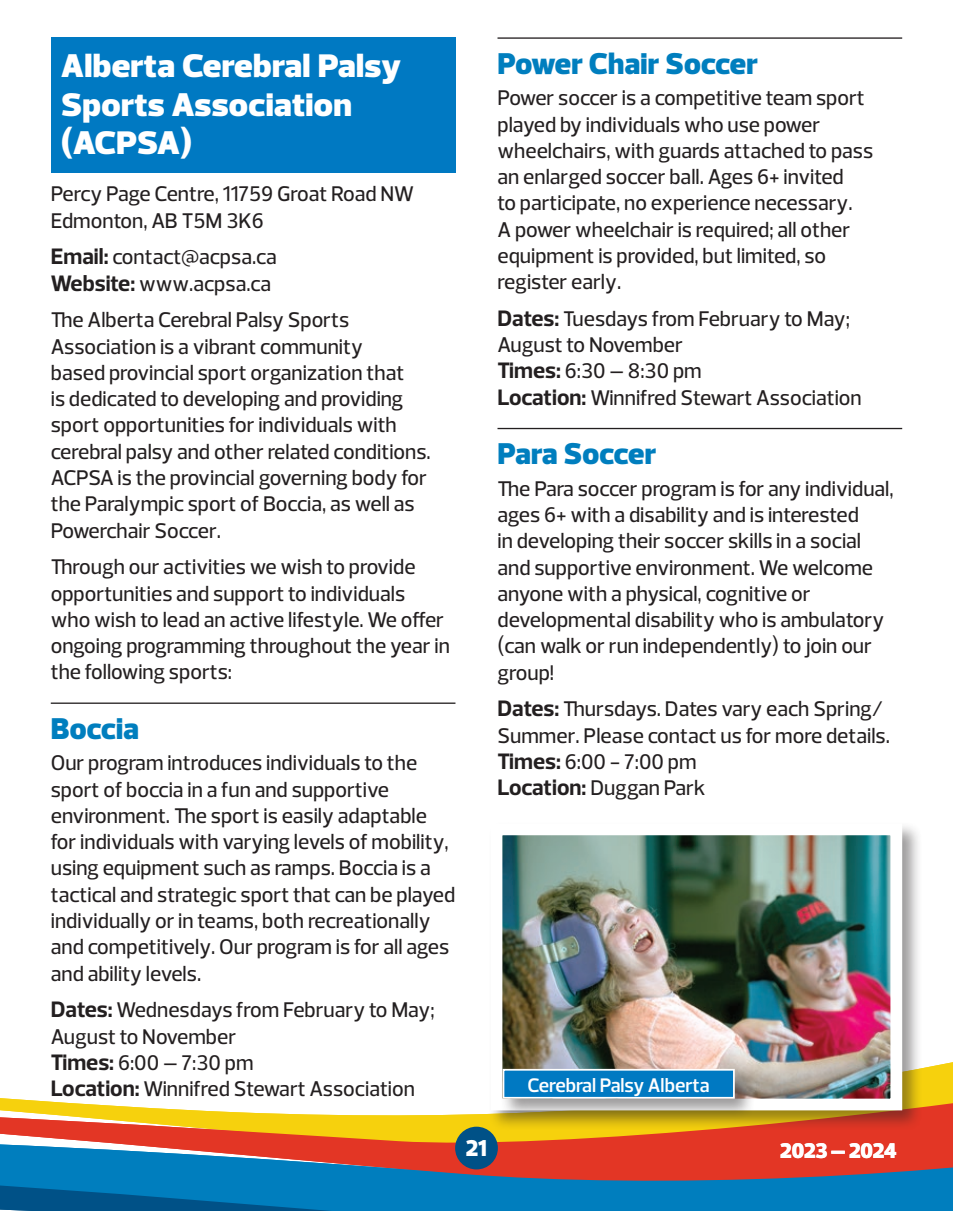
<style>
.page{position:relative;width:953px;height:1211px;background:#fff}
.page>*{position:absolute;margin:0;border:0;box-sizing:border-box;transform-origin:0 0}
.t1{font:900 33.25px/38.5px "Prelo";letter-spacing:.01em;color:#fff;scale:1.05 1}
.t2{font:900 30.62px "Prelo";letter-spacing:.01em;color:#007ebe}
.t3{font:900 23.28px "Prelo";color:#fff}
.t4{font:500 21.7px/26.2px "Prelo";color:#231f20}
.t5{font:900 21.7px "Prelo";letter-spacing:-.01em;color:#fff}
.t6{font:600 19.95px "Prelo";color:#fff}
.s1{font-weight:700;font-size:22.75px}
</style>
<div class="page">
<svg style="left:0;top:1074px;width:952px;height:47px"></svg>
<svg style="left:0;top:1121px;width:952px;height:89px;background:#706873"></svg>
<div style="left:455px;top:1126px;width:43px;height:43px;background:#005187;border-radius:50%"></div>
<div style="left:51px;top:37px;width:404px;height:136px;background:#0079c2"></div>
<hr style="left:51px;top:702px;width:404px;height:2px;background:#231f20">
<hr style="left:497px;top:37px;width:405px;height:2px;background:#231f20">
<hr style="left:497px;top:428px;width:405px;height:1px;background:#231f20">
<div style="left:487px;top:820px;width:435px;height:311px;background:#231f20;opacity:.45"></div>
<img style="left:503px;top:836px;width:386px;height:261px">
<div style="left:490px;top:823px;width:412px;height:287px;border:12px solid #fff"></div>
<div style="left:499px;top:1065px;width:256px;height:54px;background:#231f20;opacity:.45"></div>
<div style="left:503px;top:1069px;width:230px;height:28px;background:#0079c2"></div>
<div style="left:502px;top:1068px;width:232px;height:30px;border:2px solid #fff"></div>
<h1 class="t1" style="left:61px;top:47px;width:325px">Alberta Cerebral Palsy<br>Sports Association (ACPSA)</h1>
<p class="t4" style="left:51px;top:181px;width:364px">Percy Page Centre, 11759 Groat Road NW<br>Edmonton, AB T5M 3K6</p>
<p class="t4" style="left:51px;top:244px;width:227px"><span class="s1">Email:</span> contact@acpsa.ca<br><span class="s1">Website:</span> www.acpsa.ca</p>
<p class="t4" style="left:51px;top:307px;width:381px">The Alberta Cerebral Palsy Sports Association is a vibrant community<br>based provincial sport organization that<br>is dedicated to developing and providing sport opportunities for individuals with cerebral palsy and other related conditions.<br>ACPSA is the provincial governing body for the Paralympic sport of Boccia, as well as Powerchair Soccer.</p>
<p class="t4" style="left:51px;top:554px;width:400px">Through our activities we wish to provide opportunities and support to individuals who wish to lead an active lifestyle. We offer ongoing programming throughout the year in the following sports:</p>
<h2 class="t2" style="left:51px;top:709px;width:90px">Boccia</h2>
<p class="t4" style="left:51px;top:750px;width:406px">Our program introduces individuals to the sport of boccia in a fun and supportive environment. The sport is easily adaptable for individuals with varying levels of mobility, using equipment such as ramps. Boccia is a tactical and strategic sport that can be played individually or in teams, both recreationally and competitively. Our program is for all ages and ability levels.</p>
<p class="t4" style="left:51px;top:996px;width:385px"><span class="s1">Dates:</span> Wednesdays from February to May;<br>August to November<br><span class="s1">Times:</span> 6:00 – 7:30 pm<br><span class="s1">Location:</span> Winnifred Stewart Association</p>
<h2 class="t2" style="left:497px;top:45px;width:262px">Power Chair Soccer</h2>
<p class="t4" style="left:497px;top:85px;width:377px">Power soccer is a competitive team sport played by individuals who use power wheelchairs, with guards attached to pass an enlarged soccer ball. Ages 6+ invited<br>to participate, no experience necessary.<br>A power wheelchair is required; all other equipment is provided, but limited, so register early.</p>
<p class="t4" style="left:497px;top:305px;width:366px"><span class="s1">Dates:</span> Tuesdays from February to May;<br>August to November<br><span class="s1">Times:</span> 6:30 – 8:30 pm<br><span class="s1">Location:</span> Winnifred Stewart Association</p>
<h2 class="t2" style="left:497px;top:435px;width:160px">Para Soccer</h2>
<p class="t4" style="left:497px;top:475px;width:398px">The Para soccer program is for any individual, ages 6+ with a disability and is interested<br>in developing their soccer skills in a social and supportive environment. We welcome anyone with a physical, cognitive or developmental disability who is ambulatory (can walk or run independently) to join our group!</p>
<p class="t4" style="left:497px;top:696px;width:394px"><span class="s1">Dates:</span> Thursdays. Dates vary each Spring/<br>Summer. Please contact us for more details.<br><span class="s1">Times:</span> 6:00 - 7:00 pm<br><span class="s1">Location:</span> Duggan Park</p>
<p class="t6" style="left:527px;top:1072px;width:184px">Cerebral Palsy Alberta</p>
<p class="t3" style="left:466px;top:1133px;width:23px">21</p>
<p class="t5" style="left:780px;top:1136px;width:118px">2023 – 2024</p>
</div>
